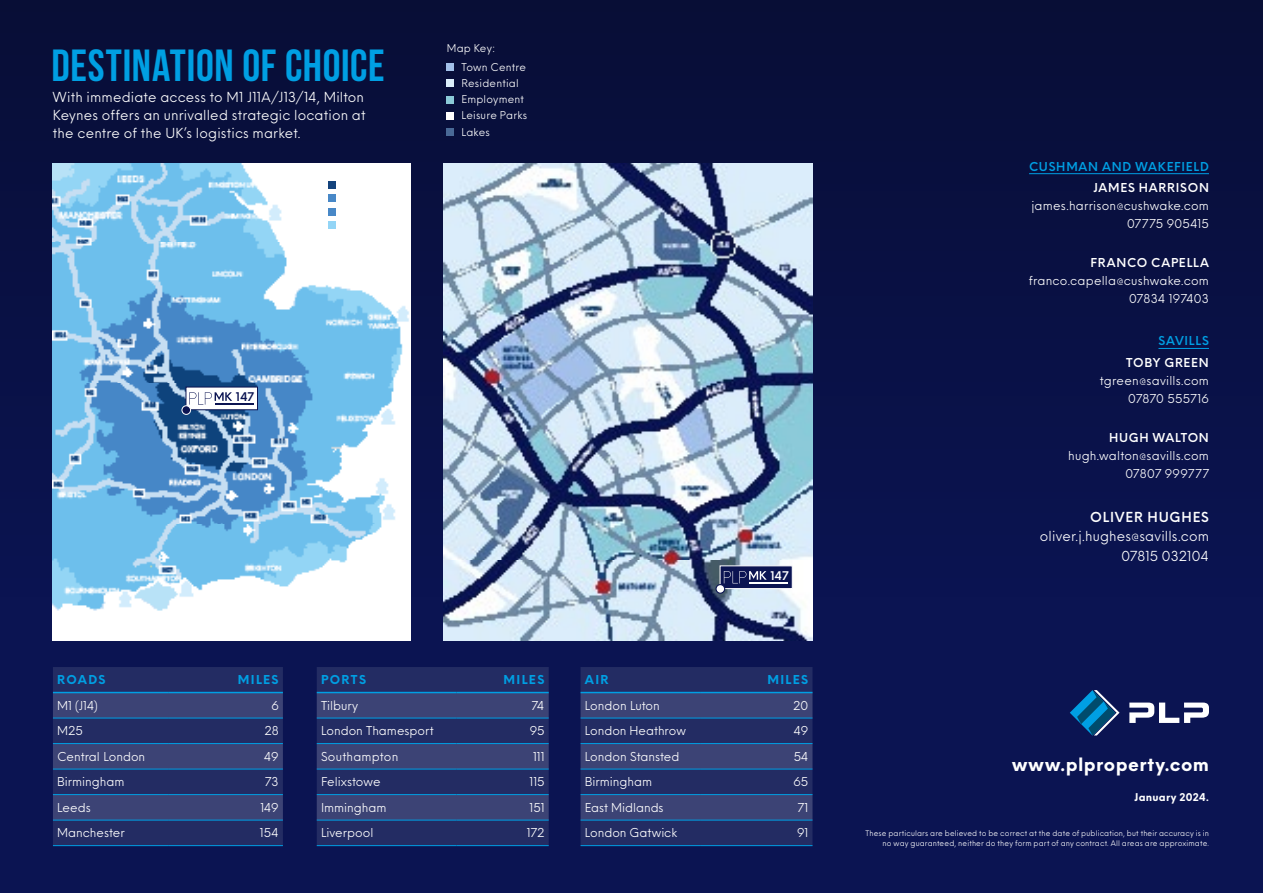
<style>
.page{position:relative;width:1263px;height:893px;background:#0b1452}
.page>*{position:absolute;margin:0;border:0;box-sizing:border-box;transform-origin:0 0}
.t1{font:700 45px "Bebas Neue";letter-spacing:.01em;color:#009fe3}
.t2{font:700 18px "Neue Einstellung";letter-spacing:.03em;color:#fff}
.t3{font:13.5px/18px "Neue Einstellung";letter-spacing:.01em;color:#fff}
.t4{font:600 13.5px "Neue Einstellung";letter-spacing:.06em;color:#fff}
.t5{font:12px/18px "Neue Einstellung";color:#fff;text-align:right}
.t6{font:600 12px "Neue Einstellung";letter-spacing:.065em;color:#fff}
.t7{font:12px/18px "Neue Einstellung";letter-spacing:.02em;color:#fff;text-align:right}
.t8{font:700 12px "Neue Einstellung";letter-spacing:.115em;color:#009fe3}
.t9{font:600 12px "Neue Einstellung";letter-spacing:.065em;color:#009fe3}
.t10{font:600 11.7px "Neue Einstellung";color:#0b1452}
.t11{font:600 11.7px "Neue Einstellung";color:#fff}
.t12{font:10.5px/18.9px "Neue Einstellung";letter-spacing:.02em;color:#fff}
.t13{font:700 10.5px "Neue Einstellung";letter-spacing:.025em;color:#fff}
.t14{font:7.5px/10.5px "Neue Einstellung";letter-spacing:.015em;color:#fff;text-align:right}
</style>
<div class="page">
<div style="left:0;top:0;width:1263px;height:596px;background:linear-gradient(to bottom,#080e36,#0c1553)"></div>
<img style="left:53px;top:164px;width:358px;height:476px">
<svg style="left:1129px;top:703px;width:80px;height:20px"></svg>
<svg style="left:1070px;top:690px;width:49px;height:45px"></svg>
<svg style="left:580px;top:667px;width:232px;height:178px;background:#2d366b"></svg>
<hr style="left:580px;top:692px;width:120px;height:1px;background:#009fe3">
<hr style="left:700px;top:692px;width:112px;height:1px;background:#009fe3">
<hr style="left:580px;top:718px;width:120px;height:1px;background:#009fe3">
<hr style="left:700px;top:718px;width:112px;height:1px;background:#009fe3">
<hr style="left:580px;top:743px;width:120px;height:1px;background:#009fe3">
<hr style="left:700px;top:743px;width:112px;height:1px;background:#009fe3">
<hr style="left:580px;top:769px;width:120px;height:1px;background:#009fe3">
<hr style="left:700px;top:769px;width:112px;height:1px;background:#009fe3">
<hr style="left:580px;top:794px;width:120px;height:1px;background:#009fe3">
<hr style="left:700px;top:794px;width:112px;height:1px;background:#009fe3">
<hr style="left:580px;top:820px;width:120px;height:1px;background:#009fe3">
<hr style="left:580px;top:845px;width:120px;height:1px;background:#009fe3">
<hr style="left:700px;top:820px;width:112px;height:1px;background:#009fe3">
<hr style="left:700px;top:845px;width:112px;height:1px;background:#009fe3">
<svg style="left:53px;top:667px;width:230px;height:178px;background:#2d376c"></svg>
<hr style="left:53px;top:692px;width:116px;height:1px;background:#009fe3">
<hr style="left:169px;top:692px;width:114px;height:1px;background:#009fe3">
<hr style="left:53px;top:718px;width:116px;height:1px;background:#009fe3">
<hr style="left:169px;top:718px;width:114px;height:1px;background:#009fe3">
<hr style="left:53px;top:743px;width:116px;height:1px;background:#009fe3">
<hr style="left:169px;top:743px;width:114px;height:1px;background:#009fe3">
<hr style="left:53px;top:769px;width:116px;height:1px;background:#009fe3">
<hr style="left:169px;top:769px;width:114px;height:1px;background:#009fe3">
<hr style="left:53px;top:794px;width:116px;height:1px;background:#009fe3">
<hr style="left:169px;top:794px;width:114px;height:1px;background:#009fe3">
<hr style="left:53px;top:820px;width:116px;height:1px;background:#009fe3">
<hr style="left:53px;top:845px;width:116px;height:1px;background:#009fe3">
<hr style="left:169px;top:820px;width:114px;height:1px;background:#009fe3">
<hr style="left:169px;top:845px;width:114px;height:1px;background:#009fe3">
<svg style="left:317px;top:667px;width:232px;height:178px;background:#2d366c"></svg>
<hr style="left:317px;top:692px;width:139px;height:1px;background:#009fe3">
<hr style="left:456px;top:692px;width:93px;height:1px;background:#009fe3">
<hr style="left:317px;top:718px;width:139px;height:1px;background:#009fe3">
<hr style="left:456px;top:718px;width:93px;height:1px;background:#009fe3">
<hr style="left:317px;top:743px;width:139px;height:1px;background:#009fe3">
<hr style="left:456px;top:743px;width:93px;height:1px;background:#009fe3">
<hr style="left:317px;top:769px;width:139px;height:1px;background:#009fe3">
<hr style="left:456px;top:769px;width:93px;height:1px;background:#009fe3">
<hr style="left:317px;top:794px;width:139px;height:1px;background:#009fe3">
<hr style="left:456px;top:794px;width:93px;height:1px;background:#009fe3">
<hr style="left:317px;top:820px;width:139px;height:1px;background:#009fe3">
<hr style="left:317px;top:845px;width:139px;height:1px;background:#009fe3">
<hr style="left:456px;top:820px;width:93px;height:1px;background:#009fe3">
<hr style="left:456px;top:845px;width:93px;height:1px;background:#009fe3">
<div style="left:186px;top:387px;width:72px;height:23px;background:#fff;border:1px solid #0b1452"></div>
<div style="left:328px;top:182px;width:7px;height:7px;background:#14437c"></div>
<div style="left:447px;top:63px;width:7px;height:7px;background:#a2c0e9"></div>
<div style="left:328px;top:208px;width:7px;height:7px;background:#4888c7"></div>
<div style="left:328px;top:195px;width:7px;height:7px;background:#4888c7"></div>
<div style="left:447px;top:80px;width:7px;height:7px;background:#dbedfb"></div>
<img style="left:444px;top:164px;width:368px;height:476px">
<div style="left:328px;top:221px;width:7px;height:7px;background:#93d5f6"></div>
<div style="left:447px;top:128px;width:7px;height:8px;background:#496996"></div>
<div style="left:182px;top:406px;width:9px;height:8px;background:#0b1452;border-radius:50%"></div>
<div style="left:182px;top:405px;width:9px;height:10px;border:1px solid #fff;border-radius:50%"></div>
<div style="left:720px;top:565px;width:73px;height:24px;background:#0b1452;border:1px solid #fff"></div>
<div style="left:716px;top:585px;width:9px;height:8px;background:#fff;border-radius:50%"></div>
<div style="left:715px;top:584px;width:10px;height:10px;border:1px solid #0b1452;border-radius:50%"></div>
<div style="left:447px;top:112px;width:7px;height:7px;background:#fff"></div>
<div style="left:447px;top:96px;width:7px;height:7px;background:#8bcad8"></div>
<svg style="left:189px;top:392px;width:43px;height:13px"></svg>
<hr style="left:215px;top:403px;width:39px;height:2px;background:#0b1452">
<svg style="left:724px;top:571px;width:43px;height:12px"></svg>
<hr style="left:749px;top:582px;width:39px;height:1px;background:#fff">
<hr style="left:1029px;top:173px;width:180px;height:1px;background:#009fe3">
<hr style="left:1158px;top:348px;width:51px;height:1px;background:#009fe3">
<h1 class="t1" style="left:52px;top:41px;width:335px">DESTINATION OF CHOICE</h1>
<p class="t3" style="left:53px;top:88px;width:314px">With immediate access to M1 J11A/J13/14, Milton<br>Keynes offers an unrivalled strategic location at the centre of the UK’s logistics market.</p>
<p class="t12" style="left:461px;top:39px;width:66px;text-indent:-15px">Map Key:<br>Town Centre</p>
<p class="t12" style="left:461px;top:74px;width:59px">Residential</p>
<p class="t12" style="left:461px;top:90px;width:64px">Employment</p>
<p class="t12" style="left:461px;top:106px;width:67px">Leisure Parks</p>
<p class="t12" style="left:461px;top:123px;width:30px">Lakes</p>
<p class="t10" style="left:236px;top:389px;width:20px">147</p>
<p class="t8" style="left:57px;top:671px;width:50px">ROADS</p>
<p class="t8" style="left:238px;top:671px;width:42px">MILES</p>
<p class="t5" style="left:57px;top:696px;width:42px">M1 (J14)</p>
<p class="t5" style="left:271px;top:696px;width:9px">6</p>
<p class="t5" style="left:57px;top:722px;width:27px">M25</p>
<p class="t5" style="left:264px;top:722px;width:16px">28</p>
<p class="t5" style="left:57px;top:747px;width:90px">Central London</p>
<p class="t5" style="left:264px;top:747px;width:16px">49</p>
<p class="t5" style="left:57px;top:773px;width:69px">Birmingham</p>
<p class="t5" style="left:265px;top:773px;width:15px">73</p>
<p class="t5" style="left:57px;top:798px;width:35px">Leeds</p>
<p class="t5" style="left:260px;top:798px;width:20px">149</p>
<p class="t5" style="left:57px;top:824px;width:69px">Manchester</p>
<p class="t5" style="left:260px;top:824px;width:20px">154</p>
<p class="t8" style="left:321px;top:671px;width:46px">PORTS</p>
<p class="t8" style="left:504px;top:671px;width:42px">MILES</p>
<p class="t5" style="left:321px;top:696px;width:39px">Tilbury</p>
<p class="t5" style="left:531px;top:696px;width:15px">74</p>
<p class="t5" style="left:321px;top:722px;width:114px">London Thamesport</p>
<p class="t5" style="left:530px;top:722px;width:16px">95</p>
<p class="t5" style="left:321px;top:747px;width:79px">Southampton</p>
<p class="t5" style="left:533px;top:747px;width:13px">111</p>
<p class="t5" style="left:321px;top:773px;width:61px">Felixstowe</p>
<p class="t5" style="left:530px;top:773px;width:16px">115</p>
<p class="t5" style="left:321px;top:798px;width:67px">Immingham</p>
<p class="t5" style="left:530px;top:798px;width:16px">151</p>
<p class="t5" style="left:321px;top:824px;width:54px">Liverpool</p>
<p class="t5" style="left:527px;top:824px;width:19px">172</p>
<p class="t11" style="left:770px;top:568px;width:20px">147</p>
<p class="t8" style="left:585px;top:671px;width:25px">AIR</p>
<p class="t8" style="left:767px;top:671px;width:42px">MILES</p>
<p class="t5" style="left:585px;top:696px;width:77px">London Luton</p>
<p class="t5" style="left:793px;top:696px;width:17px">20</p>
<p class="t5" style="left:585px;top:722px;width:103px">London Heathrow</p>
<p class="t5" style="left:794px;top:722px;width:16px">49</p>
<p class="t5" style="left:585px;top:747px;width:96px">London Stansted</p>
<p class="t5" style="left:794px;top:747px;width:16px">54</p>
<p class="t5" style="left:585px;top:773px;width:69px">Birmingham</p>
<p class="t5" style="left:793px;top:773px;width:16px">65</p>
<p class="t5" style="left:585px;top:798px;width:80px">East Midlands</p>
<p class="t5" style="left:797px;top:798px;width:12px">71</p>
<p class="t5" style="left:585px;top:824px;width:94px">London Gatwick</p>
<p class="t5" style="left:797px;top:824px;width:13px">91</p>
<p class="t9" style="left:1029px;top:158px;width:181px">CUSHMAN AND WAKEFIELD</p>
<p class="t6" style="left:1093px;top:179px;width:117px">JAMES HARRISON</p>
<p class="t7" style="left:1031px;top:197px;width:179px">james.harrison@cushwake.com<br>07775 905415</p>
<p class="t6" style="left:1090px;top:255px;width:120px">FRANCO CAPELLA</p>
<p class="t5" style="left:1029px;top:272px;width:182px">franco.capella@cushwake.com<br>07834 197403</p>
<p class="t9" style="left:1158px;top:333px;width:52px">SAVILLS</p>
<p class="t6" style="left:1126px;top:354px;width:84px">TOBY GREEN</p>
<p class="t5" style="left:1100px;top:371px;width:111px">tgreen@savills.com<br>07870 555716</p>
<p class="t6" style="left:1109px;top:429px;width:101px">HUGH WALTON</p>
<p class="t5" style="left:1068px;top:447px;width:142px">hugh.walton@savills.com<br>07807 999777</p>
<p class="t4" style="left:1090px;top:508px;width:120px">OLIVER HUGHES</p>
<p class="t3" style="left:1040px;top:527px;width:171px;line-height:19.5px;text-align:right">oliver.j.hughes@savills.com<br>07815 032104</p>
<h2 class="t2" style="left:1012px;top:752px;width:198px">www.plproperty.com</h2>
<p class="t13" style="left:1134px;top:790px;width:76px">January 2024.</p>
<p class="t14" style="left:865px;top:828px;width:345px">These particulars are believed to be correct at the date of publication, but their accuracy is in no way guaranteed, neither do they form part of any contract. All areas are approximate.</p>
</div>
